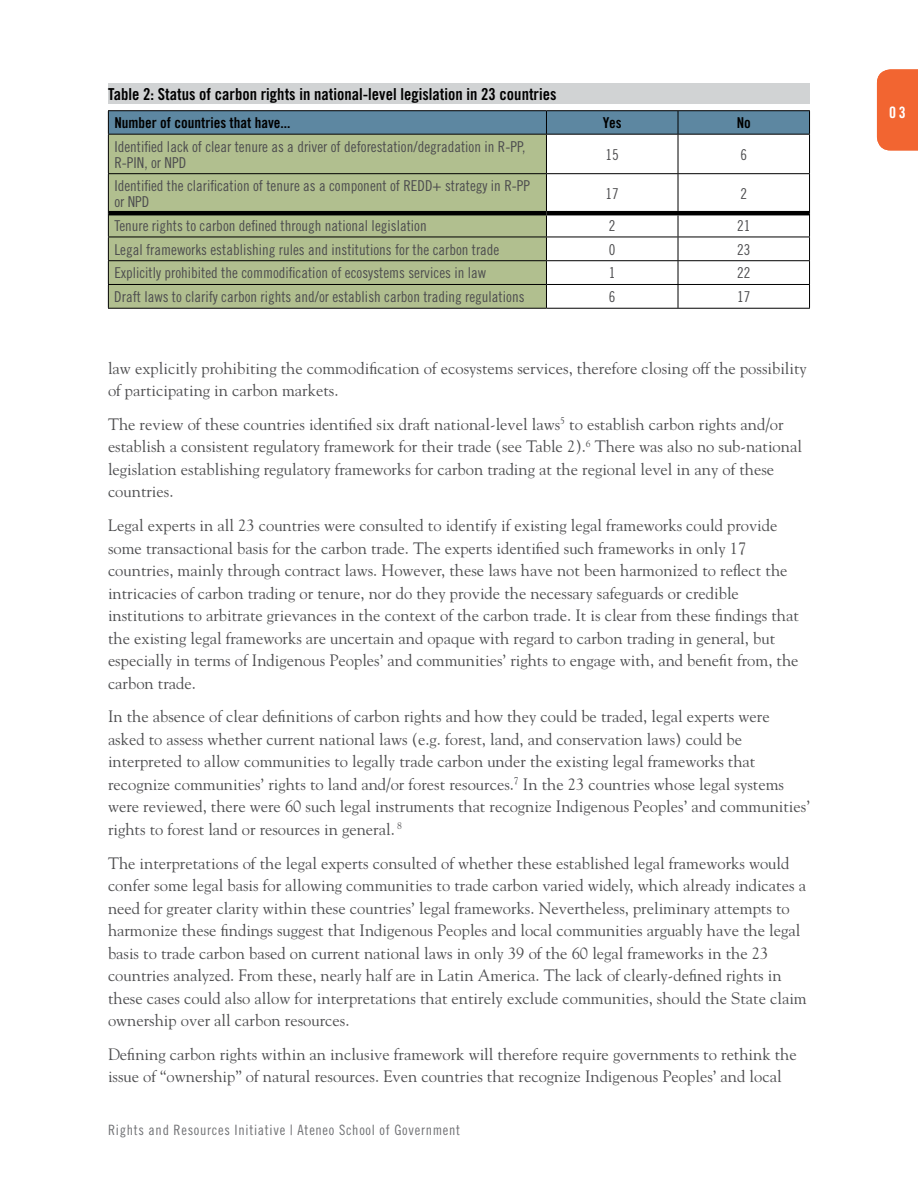
<style>
.page{position:relative;width:918px;height:1188px;background:#fff}
.page>*{position:absolute;margin:0;border:0;box-sizing:border-box;transform-origin:0 0}
.t1{font:16.5px/22.5px "Goudy";color:#4d4d4f}
.t2{font:16.5px "Trade Gothic Bold Cond Twenty";color:#000}
.t3{font:15.75px "Trade Gothic Bold Cond Twenty";color:#fff}
.t4{font:15px/15.8px "Trade Gothic Cond Eighteen";color:#4d4d4f}
.t5{font:15px "Trade Gothic Bold Cond Twenty";color:#000}
.t6{font:14.25px "Trade Gothic Cond Eighteen";letter-spacing:.05em;color:#717275}
</style>
<div class="page">
<div style="left:877px;top:69px;width:41px;height:81px;background:#f26531"></div>
<div style="left:109px;top:135px;width:437px;height:173px;background:#b1bf8f"></div>
<hr style="left:108px;top:110px;width:438px;height:1px;background:#000">
<hr style="left:546px;top:110px;width:132px;height:1px;background:#000">
<hr style="left:678px;top:110px;width:132px;height:1px;background:#000">
<svg style="left:108px;top:111px;width:702px;height:23px"></svg>
<hr style="left:108px;top:134px;width:438px;height:1px;background:#000">
<hr style="left:108px;top:135px;width:1px;height:38px;background:#000">
<hr style="left:546px;top:134px;width:132px;height:1px;background:#000">
<hr style="left:546px;top:135px;width:1px;height:38px;background:#000">
<hr style="left:678px;top:134px;width:132px;height:1px;background:#000">
<hr style="left:678px;top:135px;width:1px;height:38px;background:#000">
<hr style="left:809px;top:135px;width:1px;height:38px;background:#000">
<hr style="left:108px;top:173px;width:438px;height:1px;background:#000">
<hr style="left:108px;top:174px;width:1px;height:39px;background:#000">
<hr style="left:546px;top:173px;width:132px;height:1px;background:#000">
<hr style="left:546px;top:174px;width:1px;height:37px;background:#000">
<hr style="left:678px;top:173px;width:132px;height:1px;background:#000">
<hr style="left:678px;top:174px;width:1px;height:37px;background:#000">
<hr style="left:809px;top:174px;width:1px;height:39px;background:#000">
<hr style="left:108px;top:237px;width:438px;height:1px;background:#000">
<hr style="left:546px;top:237px;width:132px;height:1px;background:#000">
<hr style="left:678px;top:237px;width:132px;height:1px;background:#000">
<hr style="left:108px;top:260px;width:438px;height:1px;background:#000">
<hr style="left:546px;top:260px;width:132px;height:1px;background:#000">
<hr style="left:678px;top:260px;width:132px;height:1px;background:#000">
<hr style="left:108px;top:284px;width:438px;height:1px;background:#000">
<svg style="left:108px;top:213px;width:1px;height:95px"></svg>
<hr style="left:546px;top:284px;width:132px;height:1px;background:#000">
<svg style="left:546px;top:215px;width:1px;height:93px"></svg>
<hr style="left:678px;top:284px;width:132px;height:1px;background:#000">
<svg style="left:678px;top:215px;width:1px;height:93px"></svg>
<svg style="left:809px;top:213px;width:1px;height:95px"></svg>
<hr style="left:108px;top:308px;width:438px;height:1px;background:#000">
<hr style="left:546px;top:308px;width:132px;height:1px;background:#000">
<hr style="left:678px;top:308px;width:132px;height:1px;background:#000">
<hr style="left:109px;top:211px;width:437px;height:4px;background:#000">
<hr style="left:546px;top:211px;width:132px;height:4px;background:#000">
<hr style="left:678px;top:211px;width:131px;height:4px;background:#000">
<div style="left:108px;top:83px;width:702px;height:21px;background:#d1d3d4"></div>
<p class="t2" style="left:108px;top:84px;width:450px">Table 2: Status of carbon rights in national-level legislation in 23 countries</p>
<p class="t5" style="left:114px;top:114px;width:178px">Number of countries that have...</p>
<p class="t5" style="left:603px;top:114px;width:20px">Yes</p>
<p class="t5" style="left:737px;top:114px;width:16px">No</p>
<p class="t4" style="left:114px;top:139px;width:413px">Identified lack of clear tenure as a driver of deforestation/degradation in R-PP,<br>R-PIN, or NPD</p>
<p class="t4" style="left:606px;top:146px;width:15px">15</p>
<p class="t4" style="left:740px;top:146px;width:8px">6</p>
<p class="t4" style="left:114px;top:178px;width:417px">Identified the clarification of tenure as a component of REDD+ strategy in R-PP or NPD</p>
<p class="t4" style="left:606px;top:186px;width:15px">17</p>
<p class="t4" style="left:740px;top:186px;width:8px">2</p>
<p class="t4" style="left:114px;top:218px;width:314px">Tenure rights to carbon defined through national legislation</p>
<p class="t4" style="left:609px;top:218px;width:8px">2</p>
<p class="t4" style="left:737px;top:218px;width:15px">21</p>
<p class="t4" style="left:114px;top:241px;width:387px">Legal frameworks establishing rules and institutions for the carbon trade</p>
<p class="t4" style="left:609px;top:241px;width:8px">0</p>
<p class="t4" style="left:737px;top:241px;width:15px">23</p>
<p class="t4" style="left:114px;top:265px;width:373px">Explicitly prohibited the commodification of ecosystems services in law</p>
<p class="t4" style="left:609px;top:265px;width:8px">1</p>
<p class="t4" style="left:737px;top:265px;width:15px">22</p>
<p class="t4" style="left:114px;top:289px;width:412px">Draft laws to clarify carbon rights and/or establish carbon trading regulations</p>
<p class="t4" style="left:609px;top:289px;width:8px">6</p>
<p class="t4" style="left:737px;top:289px;width:15px">17</p>
<p class="t1" style="left:108px;top:356px;width:700px">law explicitly prohibiting the commodification of ecosystems services, therefore closing off the possibility of participating in carbon markets.</p>
<p class="t1" style="left:108px;top:412px;width:695px">The review of these countries identified six draft national-level laws<sup>5</sup> to establish carbon rights and/or establish a consistent regulatory framework for their trade (see Table 2).<sup>6</sup> There was also no sub-national legislation establishing regulatory frameworks for carbon trading at the regional level in any of these countries.</p>
<p class="t1" style="left:108px;top:514px;width:692px">Legal experts in all 23 countries were consulted to identify if existing legal frameworks could provide some transactional basis for the carbon trade. The experts identified such frameworks in only 17 countries, mainly through contract laws. However, these laws have not been harmonized to reflect the intricacies of carbon trading or tenure, nor do they provide the necessary safeguards or credible institutions to arbitrate grievances in the context of the carbon trade. It is clear from these findings that the existing legal frameworks are uncertain and opaque with regard to carbon trading in general, but especially in terms of Indigenous Peoples’ and communities’ rights to engage with, and benefit from, the carbon trade.</p>
<p class="t1" style="left:108px;top:705px;width:704px">In the absence of clear definitions of carbon rights and how they could be traded, legal experts were asked to assess whether current national laws (e.g. forest, land, and conservation laws) could be interpreted to allow communities to legally trade carbon under the existing legal frameworks that recognize communities’ rights to land and/or forest resources.<sup>7</sup> In the 23 countries whose legal systems were reviewed, there were 60 such legal instruments that recognize Indigenous Peoples’ and communities’ rights to forest land or resources in general. <sup>8</sup></p>
<p class="t1" style="left:108px;top:851px;width:700px">The interpretations of the legal experts consulted of whether these established legal frameworks would confer some legal basis for allowing communities to trade carbon varied widely, which already indicates a need for greater clarity within these countries’ legal frameworks. Nevertheless, preliminary attempts to harmonize these findings suggest that Indigenous Peoples and local communities arguably have the legal basis to trade carbon based on current national laws in only 39 of the 60 legal frameworks in the 23 countries analyzed. From these, nearly half are in Latin America. The lack of clearly-defined rights in these cases could also allow for interpretations that entirely exclude communities, should the State claim ownership over all carbon resources.</p>
<p class="t1" style="left:108px;top:1042px;width:690px">Defining carbon rights within an inclusive framework will therefore require governments to rethink the issue of “ownership” of natural resources. Even countries that recognize Indigenous Peoples’ and local</p>
<p class="t6" style="left:108px;top:1121px;width:354px">Rights and Resources Initiative | Ateneo School of Government</p>
<p class="t3" style="left:889px;top:103px;width:18px">03</p>
</div>
